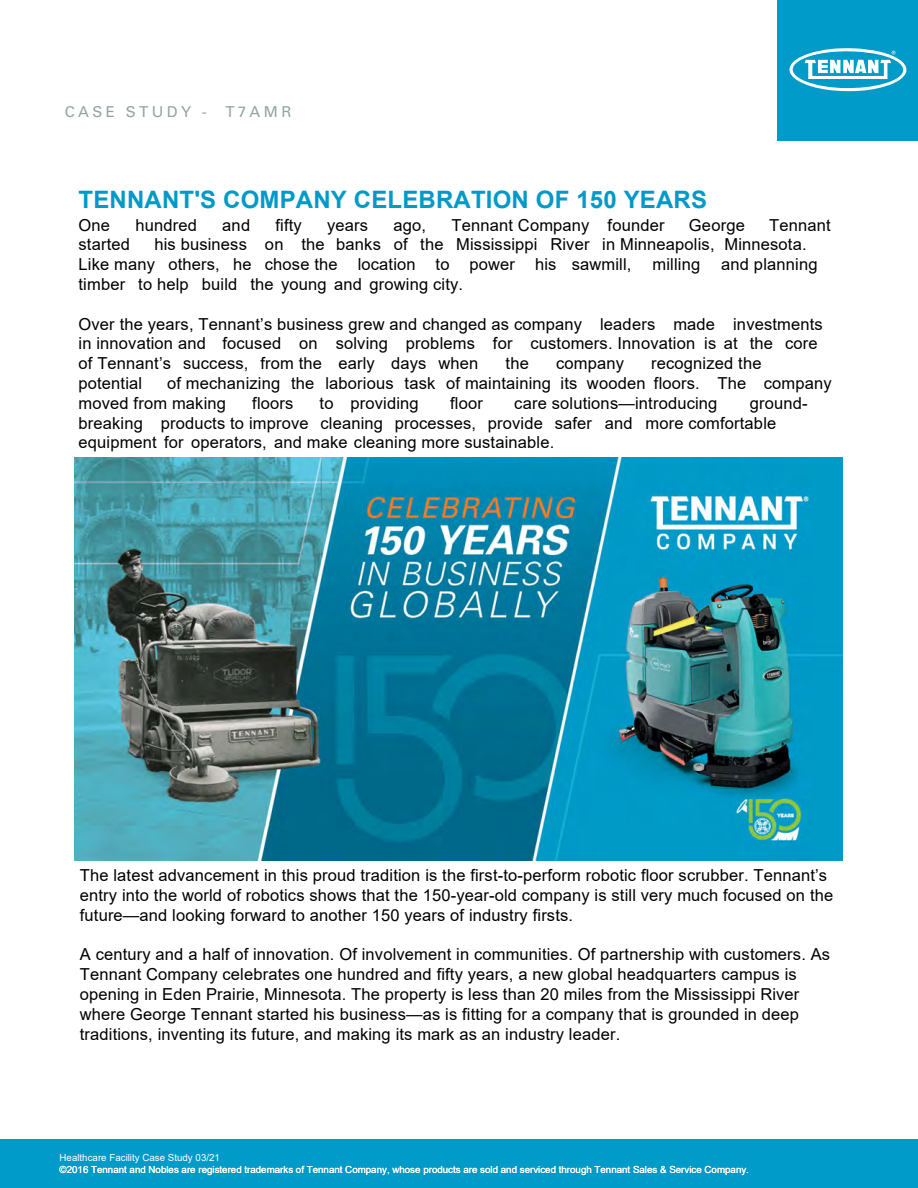
<style>
.page{position:relative;width:918px;height:1188px;background:#fff}
.page>*{position:absolute;margin:0;border:0;box-sizing:border-box;transform-origin:0 0}
.t1{font:700 24px "Arial";letter-spacing:.005em;color:#009ac8}
.t2{font:16.5px/19.8px "Arial";letter-spacing:.01em;color:#000}
.t3{font:15px "Univers LT Std";letter-spacing:.225em;color:#91a5a4}
.t4{font:9.75px/11.7px "Arial";color:#fff}
</style>
<div class="page">
<div style="left:778px;top:0;width:140px;height:141px;background:#009bc8"></div>
<svg style="left:789px;top:48px;width:118px;height:44px"></svg>
<div style="left:1px;top:1139px;width:917px;height:49px;background:#009bc8"></div>
<img style="left:75px;top:458px;width:768px;height:403px">
<p class="t3" style="left:65px;top:102px;width:228px">CASE STUDY - T7AMR</p>
<h1 class="t1" style="left:79px;top:182px;width:630px">TENNANT'S COMPANY CELEBRATION OF 150 YEARS</h1>
<p class="t2" style="left:79px;top:215px;width:33px">One</p>
<p class="t2" style="left:135px;top:215px;width:63px">hundred</p>
<p class="t2" style="left:222px;top:215px;width:29px">and</p>
<p class="t2" style="left:276px;top:215px;width:28px">fifty</p>
<p class="t2" style="left:327px;top:215px;width:43px">years</p>
<p class="t2" style="left:394px;top:215px;width:34px">ago,</p>
<p class="t2" style="left:452px;top:215px;width:215px">Tennant Company founder</p>
<p class="t2" style="left:689px;top:215px;width:57px">George</p>
<p class="t2" style="left:769px;top:215px;width:63px">Tennant</p>
<p class="t2" style="left:79px;top:235px;width:53px">started</p>
<p class="t2" style="left:79px;top:235px;width:730px;text-indent:76px">his business on the banks of the Mississippi River in Minneapolis, Minnesota.<br>Like many others, he chose the location to power his sawmill,</p>
<p class="t2" style="left:653px;top:254px;width:49px">milling</p>
<p class="t2" style="left:721px;top:254px;width:98px">and planning</p>
<p class="t2" style="left:79px;top:274px;width:386px">timber to help build the young and growing city.</p>
<p class="t2" style="left:79px;top:314px;width:746px">Over the years, Tennant’s business grew and changed as company leaders made investments in innovation and focused on solving problems for customers. Innovation is at the core of Tennant’s success, from the early days when</p>
<p class="t2" style="left:506px;top:353px;width:25px">the</p>
<p class="t2" style="left:556px;top:353px;width:69px">company</p>
<p class="t2" style="left:651px;top:353px;width:112px">recognized the</p>
<p class="t2" style="left:79px;top:373px;width:755px;text-indent:89px">of mechanizing the laborious task of maintaining its wooden floors. The company moved from making</p>
<p class="t2" style="left:79px;top:373px;width:65px">potential</p>
<p class="t2" style="left:252px;top:393px;width:43px">floors</p>
<p class="t2" style="left:320px;top:393px;width:101px">to providing</p>
<p class="t2" style="left:450px;top:393px;width:34px">floor</p>
<p class="t2" style="left:514px;top:393px;width:205px">care solutions—introducing</p>
<p class="t2" style="left:79px;top:393px;width:731px;text-indent:671px">ground&shy;breaking products to improve cleaning processes, provide safer and more comfortable equipment for operators, and make cleaning more sustainable.</p>
<p class="t2" style="left:80px;top:865px;width:755px">The latest advancement in this proud tradition is the first-to-perform robotic floor scrubber. Tennant’s entry into the world of robotics shows that the 150-year-old company is still very much focused on the future—and looking forward to another 150 years of industry firsts.</p>
<p class="t2" style="left:80px;top:945px;width:752px">A century and a half of innovation. Of involvement in communities. Of partnership with customers. As Tennant Company celebrates one hundred and fifty years, a new global headquarters campus is opening in Eden Prairie, Minnesota. The property is less than 20 miles from the Mississippi River where George Tennant started his business—as is fitting for a company that is grounded in deep traditions, inventing its future, and making its mark as an industry leader.</p>
<p class="t4" style="left:60px;top:1152px;width:691px">Healthcare Facility Case Study 03/21<br>©2016 Tennant and Nobles are registered trademarks of Tennant Company, whose products are sold and serviced through Tennant Sales &amp; Service Company.</p>
</div>
